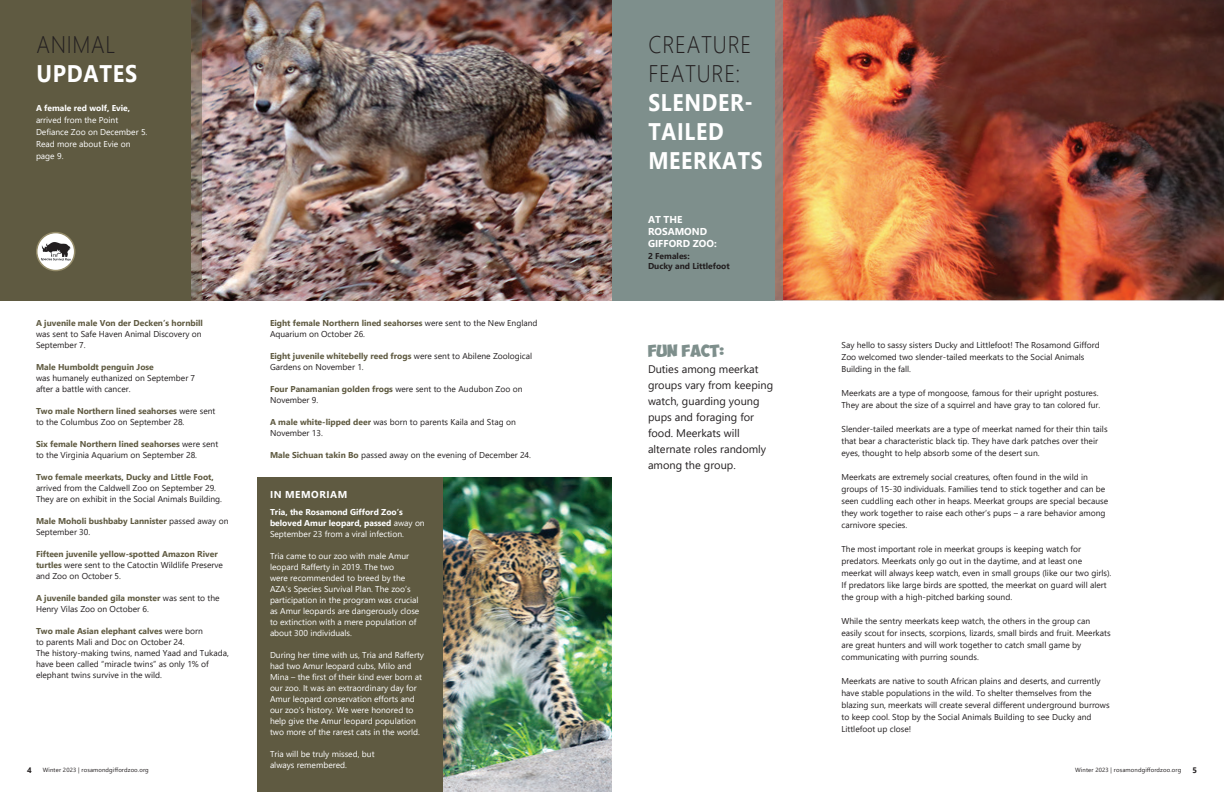
<style>
.page{position:relative;width:1224px;height:792px;background:#fff}
.page>*{position:absolute;margin:0;border:0;box-sizing:border-box;transform-origin:0 0}
.t1{font:300 24px/28.8px "Segoe UI";letter-spacing:.035em;color:#231f20;scale:.9 1}
.t2{font:700 24px/28.8px "Segoe UI";letter-spacing:.035em;color:#fff;scale:.88 1}
.t3{font:700 24px "Segoe UI";letter-spacing:.035em;color:#fff;scale:.9 1}
.t4{font:700 12px "Obelix Pro";color:#7e8f8c}
.t5{font:11px/16px "Segoe UI";color:#231f20}
.t6{font:700 10px/12px "Segoe UI";color:#fff}
.t7{font:700 10px "Segoe UI";letter-spacing:.055em;color:#fff}
.t8{font:8.5px/12px "Segoe UI";color:#231f20}
.t9{font:8.5px/11px "Segoe UI";color:#fff}
.t10{font:700 8.5px/11px "Segoe UI";color:#5f5a41}
.t11{font:700 8.5px/11px "Segoe UI";color:#fff}
.t12{font:700 8.5px/10.2px "Segoe UI";color:#231f20}
.t13{font:700 8px "Segoe UI";color:#231f20}
.t14{font:6px "Segoe UI";letter-spacing:.02em;color:#231f20}
.s1{font-weight:700;color:#5f5a41}
.s2{font-weight:400;color:#231f20}
.s3{font-weight:400}
</style>
<div class="page">
<img style="left:202px;top:0;width:410px;height:300px">
<svg style="left:190px;top:0;width:12px;height:300px;background:#7a6c60"></svg>
<div style="left:0;top:0;width:190px;height:300px;background:#5f5a41"></div>
<img style="left:783px;top:0;width:441px;height:300px">
<div style="left:621px;top:0;width:162px;height:300px;background:#9d7a71"></div>
<div style="left:612px;top:0;width:163px;height:300px;background:#7e8f8c"></div>
<svg style="left:37px;top:233px;width:38px;height:38px"></svg>
<img style="left:40px;top:242px;width:31px;height:20px">
<div style="left:36px;top:232px;width:39px;height:39px;border:1px solid #958c69;border-radius:50%"></div>
<div style="left:258px;top:477px;width:354px;height:315px;background:#5f5a41"></div>
<img style="left:444px;top:477px;width:168px;height:315px">
<h1 class="t1" style="left:36px;top:28px;width:89px">ANIMAL</h1>
<h1 class="t3" style="left:36px;top:51px;width:113px">UPDATES</h1>
<p class="t11" style="left:36px;top:102px;width:96px">A female red wolf, Evie,</p>
<p class="t9" style="left:36px;top:113px;width:113px;line-height:12px">arrived from the Point<br>Defiance Zoo on December 5.<br>Read more about Evie on page 9.</p>
<h1 class="t1" style="left:648px;top:28px;width:116px">CREATURE<br>FEATURE:</h1>
<h1 class="t2" style="left:648px;top:86px;width:132px">SLENDER-<br>TAILED<br>MEERKATS</h1>
<p class="t6" style="left:648px;top:213px;width:70px">AT THE<br>ROSAMOND<br>GIFFORD ZOO:</p>
<p class="t12" style="left:648px;top:250px;width:83px">2 Females:<br>Ducky and Littlefoot</p>
<p class="t8" style="left:270px;top:316px;width:269px;line-height:11px"><span class="s1">Eight female Northern lined seahorses</span> were sent to the New England<br>Aquarium on October 26.</p>
<p class="t8" style="left:270px;top:349px;width:264px;line-height:11px"><span class="s1">Eight juvenile whitebelly reed frogs</span> were sent to Abilene Zoological<br>Gardens on November 1.</p>
<p class="t8" style="left:270px;top:382px;width:254px;line-height:11px"><span class="s1">Four Panamanian golden frogs</span> were sent to the Audubon Zoo on<br>November 9.</p>
<p class="t8" style="left:270px;top:415px;width:247px;line-height:11px"><span class="s1">A male white-lipped deer</span> was born to parents Kaila and Stag on<br>November 13.</p>
<p class="t8" style="left:270px;top:448px;width:263px"><span class="s1">Male Sichuan takin Bo</span> passed away on the evening of December 24.</p>
<p class="t10" style="left:36px;top:317px;width:168px">A juvenile male Von der Decken’s hornbill</p>
<p class="t8" style="left:36px;top:327px;width:167px;line-height:11px">was sent to Safe Haven Animal Discovery on<br>September 7.</p>
<p class="t10" style="left:36px;top:360px;width:119px">Male Humboldt penguin Jose</p>
<p class="t8" style="left:36px;top:371px;width:161px;line-height:11px">was humanely euthanized on September 7 after a battle with cancer.</p>
<p class="t8" style="left:36px;top:404px;width:181px;line-height:11px"><span class="s1">Two male Northern lined seahorses</span> were sent to the Columbus Zoo on September 28.</p>
<p class="t8" style="left:36px;top:437px;width:184px;line-height:11px"><span class="s1">Six female Northern lined seahorses</span> were sent to the Virginia Aquarium on September 28.</p>
<p class="t10" style="left:36px;top:470px;width:179px">Two female meerkats, Ducky and Little Foot,</p>
<p class="t8" style="left:36px;top:481px;width:188px;line-height:11px">arrived from the Caldwell Zoo on September 29.<br>They are on exhibit in the Social Animals Building.</p>
<p class="t10" style="left:36px;top:514px;width:194px">Male Moholi bushbaby Lannister <span class="s2">passed away on<br>September 30.</span></p>
<p class="t8" style="left:36px;top:547px;width:189px;line-height:11px"><span class="s1">Fifteen juvenile yellow-spotted Amazon River turtles</span> were sent to the Catoctin Wildlife Preserve and Zoo on October 5.</p>
<p class="t8" style="left:36px;top:591px;width:185px;line-height:11px"><span class="s1">A juvenile banded gila monster</span> was sent to the<br>Henry Vilas Zoo on October 6.</p>
<p class="t8" style="left:36px;top:624px;width:194px;line-height:11px"><span class="s1">Two male Asian elephant calves</span> were born<br>to parents Mali and Doc on October 24.<br>The history-making twins, named Yaad and Tukada, have been called “miracle twins” as only 1% of elephant twins survive in the wild.</p>
<p class="t8" style="left:842px;top:338px;width:260px">Say hello to sassy sisters Ducky and Littlefoot! The Rosamond Gifford<br>Zoo welcomed two slender-tailed meerkats to the Social Animals<br>Building in the fall.</p>
<p class="t8" style="left:842px;top:386px;width:260px">Meerkats are a type of mongoose, famous for their upright postures.<br>They are about the size of a squirrel and have gray to tan colored fur.</p>
<p class="t8" style="left:842px;top:422px;width:268px">Slender-tailed meerkats are a type of meerkat named for their thin tails that bear a characteristic black tip. They have dark patches over their eyes, thought to help absorb some of the desert sun.</p>
<p class="t8" style="left:842px;top:470px;width:268px">Meerkats are extremely social creatures, often found in the wild in groups of 15-30 individuals. Families tend to stick together and can be seen cuddling each other in heaps. Meerkat groups are special because they work together to raise each other’s pups – a rare behavior among carnivore species.</p>
<p class="t8" style="left:842px;top:542px;width:272px">The most important role in meerkat groups is keeping watch for predators. Meerkats only go out in the daytime, and at least one meerkat will always keep watch, even in small groups (like our two girls).<br>If predators like large birds are spotted, the meerkat on guard will alert the group with a high-pitched barking sound.</p>
<p class="t8" style="left:842px;top:614px;width:271px">While the sentry meerkats keep watch, the others in the group can easily scout for insects, scorpions, lizards, small birds and fruit. Meerkats are great hunters and will work together to catch small game by communicating with purring sounds.</p>
<p class="t8" style="left:842px;top:674px;width:270px">Meerkats are native to south African plains and deserts, and currently have stable populations in the wild. To shelter themselves from the blazing sun, meerkats will create several different underground burrows to keep cool. Stop by the Social Animals Building to see Ducky and Littlefoot up close!</p>
<h2 class="t4" style="left:648px;top:346px;width:78px">FUN FACT:</h2>
<p class="t5" style="left:648px;top:361px;width:127px">Duties among meerkat groups vary from keeping watch, guarding young pups and foraging for food. Meerkats will alternate roles randomly among the group.</p>
<p class="t7" style="left:270px;top:485px;width:79px">IN MEMORIAM</p>
<p class="t11" style="left:270px;top:506px;width:156px">Tria, the Rosamond Gifford Zoo’s beloved Amur leopard, passed <span class="s3">away on<br>September 23 from a viral infection.</span></p>
<p class="t9" style="left:270px;top:549px;width:151px">Tria came to our zoo with male Amur leopard Rafferty in 2019. The two<br>were recommended to breed by the AZA’s Species Survival Plan. The zoo’s participation in the program was crucial as Amur leopards are dangerously close to extinction with a mere population of about 300 individuals.</p>
<p class="t9" style="left:270px;top:648px;width:156px">During her time with us, Tria and Rafferty had two Amur leopard cubs, Milo and Mina – the first of their kind ever born at our zoo. It was an extraordinary day for Amur leopard conservation efforts and our zoo’s history. We were honored to help give the Amur leopard population two more of the rarest cats in the world.</p>
<p class="t9" style="left:270px;top:747px;width:106px">Tria will be truly missed, but always remembered.</p>
<p class="t13" style="left:27px;top:762px;width:6px">4</p>
<p class="t14" style="left:43px;top:764px;width:107px">Winter 2023 | rosamondgiffordzoo.org</p>
<p class="t14" style="left:1075px;top:764px;width:107px">Winter 2023 | rosamondgiffordzoo.org</p>
<p class="t13" style="left:1192px;top:762px;width:6px">5</p>
</div>
